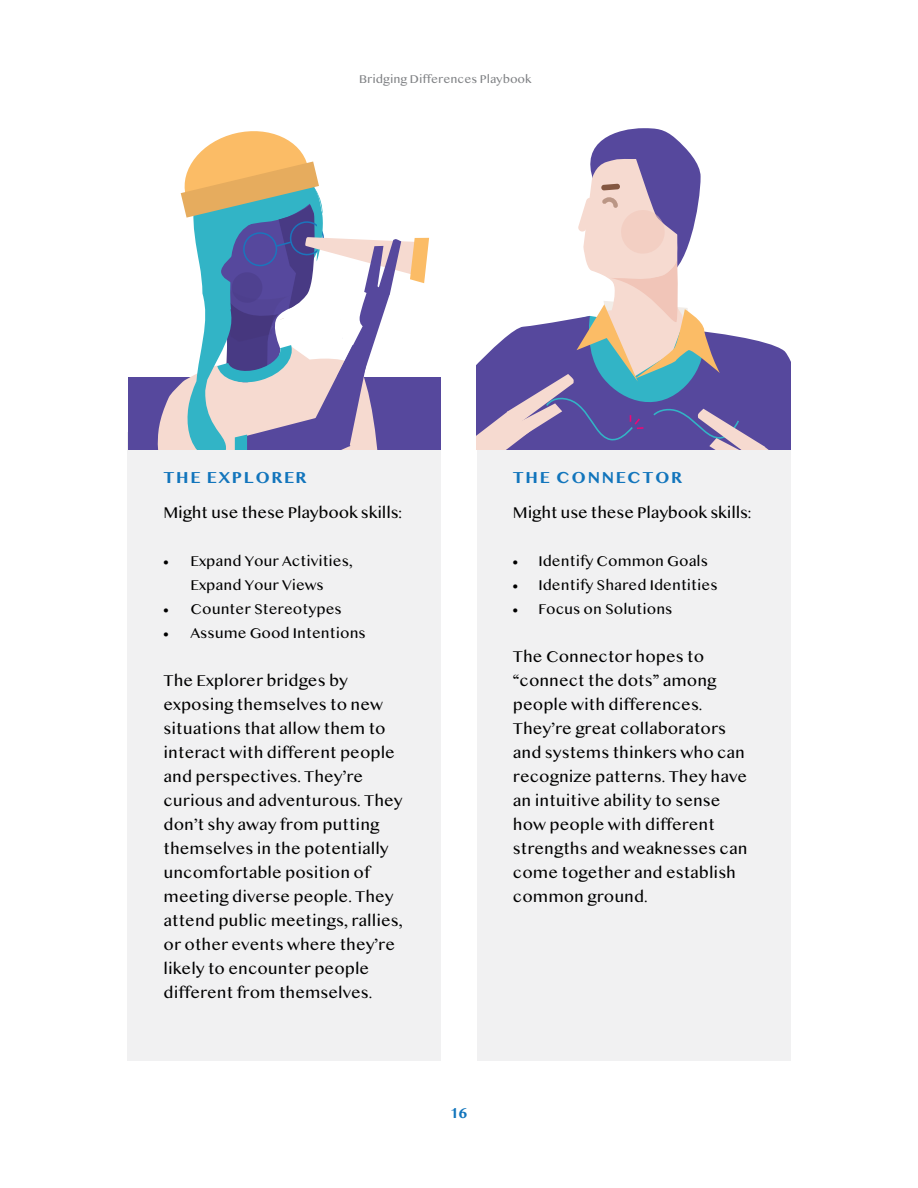
<style>
.page{position:relative;width:918px;height:1188px;background:#fff}
.page>*{position:absolute;margin:0;border:0;box-sizing:border-box;transform-origin:0 0}
.t1{font:16.5px/24px "Myanmar MN";color:#000}
.t2{font:700 16.5px "Myanmar MN";letter-spacing:.1em;color:#1275bc}
.t3{font:15px/24px "Myanmar MN";color:#000;text-align:center}
.t4{font:700 15px "Myanmar MN";color:#1275bc}
.t5{font:12px "Myanmar MN";color:#808285}
</style>
<div class="page">
<div style="left:128px;top:432px;width:313px;height:628px;background:#f1f1f2"></div>
<div style="left:477px;top:432px;width:313px;height:628px;background:#f1f1f2"></div>
<div style="left:128px;top:377px;width:313px;height:73px;background:#56489d"></div>
<svg style="left:157px;top:131px;width:272px;height:319px"></svg>
<svg style="left:477px;top:128px;width:313px;height:322px"></svg>
<p class="t5" style="left:359px;top:71px;width:174px">Bridging Differences Playbook</p>
<p class="t2" style="left:164px;top:468px;width:144px">THE EXPLORER</p>
<p class="t1" style="left:164px;top:500px;width:240px">Might use these Playbook skills:</p>
<p class="t3" style="left:164px;top:549px;width:191px">• Expand Your Activities,<br>Expand Your Views</p>
<p class="t3" style="left:164px;top:597px;width:180px">• Counter Stereotypes</p>
<p class="t3" style="left:164px;top:621px;width:204px">• Assume Good Intentions</p>
<p class="t1" style="left:164px;top:668px;width:241px">The Explorer bridges by exposing themselves to new situations that allow them to interact with different people and perspectives. They’re curious and adventurous. They don’t shy away from putting themselves in the potentially uncomfortable position of meeting diverse people. They attend public meetings, rallies, or other events where they’re likely to encounter people different from themselves.</p>
<p class="t2" style="left:513px;top:468px;width:171px">THE CONNECTOR</p>
<p class="t1" style="left:513px;top:500px;width:240px">Might use these Playbook skills:</p>
<p class="t3" style="left:513px;top:549px;width:196px">• Identify Common Goals</p>
<p class="t3" style="left:513px;top:573px;width:206px">• Identify Shared Identities</p>
<p class="t3" style="left:513px;top:597px;width:161px">• Focus on Solutions</p>
<p class="t1" style="left:513px;top:644px;width:236px">The Connector hopes to “connect the dots” among people with differences.<br>They’re great collaborators and systems thinkers who can recognize patterns. They have an intuitive ability to sense how people with different strengths and weaknesses can come together and establish common ground.</p>
<p class="t4" style="left:451px;top:1104px;width:18px">16</p>
</div>
